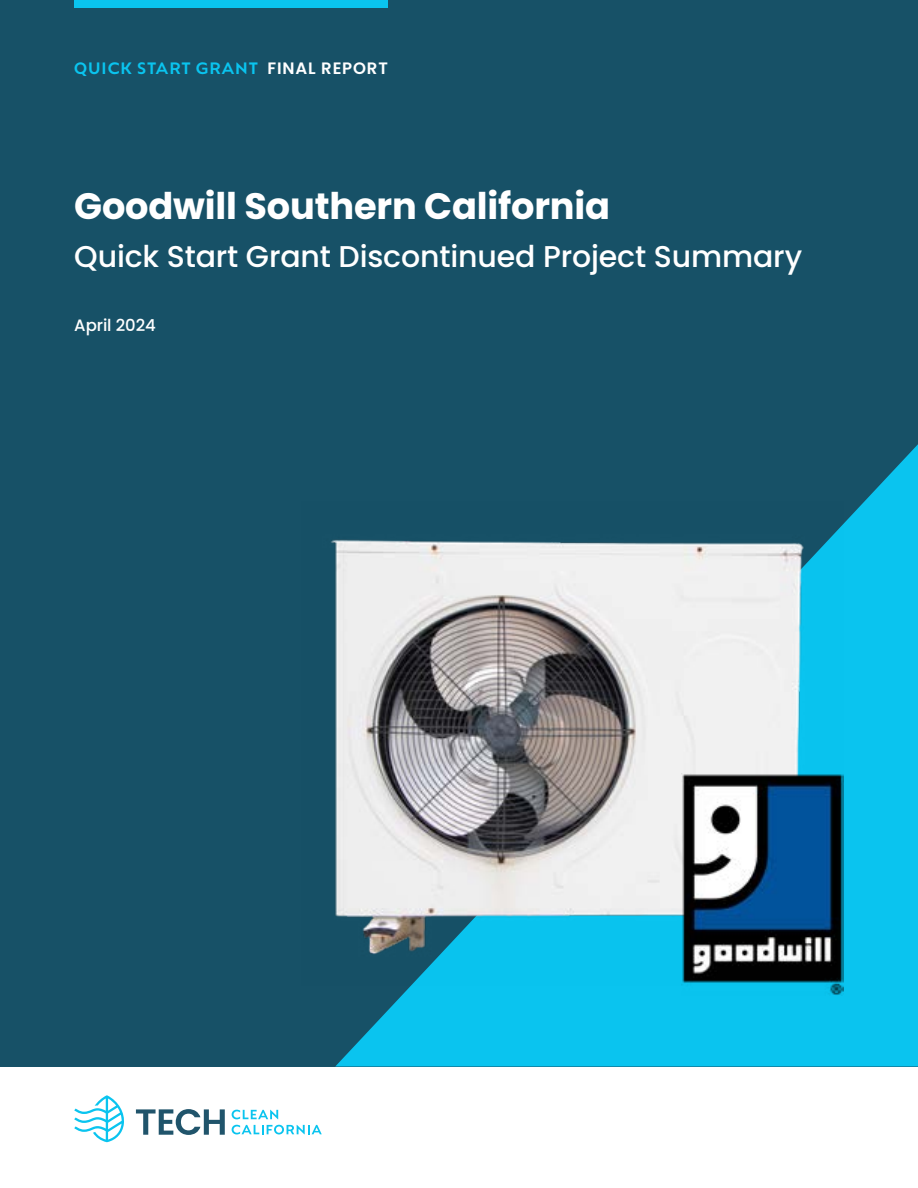
<style>
.page{position:relative;width:918px;height:1188px;background:#fff}
.page>*{position:absolute;margin:0;border:0;box-sizing:border-box;transform-origin:0 0}
.t1{font:700 36.75px "Poppins";letter-spacing:-.005em;color:#fff}
.t2{font:500 30px "Poppins";letter-spacing:-.005em;color:#fff}
.t3{font:500 16.5px "Natom Pro";letter-spacing:.06em;color:#0ac4ef}
.t4{font:500 16.5px "Poppins";letter-spacing:-.005em;color:#fff}
.s1{font-family:"Poppins";font-weight:600}
.s2{font-family:"Poppins";font-weight:600;color:#fff}
</style>
<div class="page">
<div style="left:0;top:0;width:918px;height:1066px;background:#175167"></div>
<svg style="left:336px;top:444px;width:582px;height:622px;fill:#0ac4ef"></svg>
<div style="left:74px;top:0;width:314px;height:7px;background:#0ac4ef"></div>
<svg style="left:74px;top:1095px;width:50px;height:47px"></svg>
<svg style="left:136px;top:1109px;width:89px;height:26px"></svg>
<svg style="left:232px;top:1110px;width:46px;height:9px"></svg>
<svg style="left:232px;top:1125px;width:90px;height:9px"></svg>
<img style="left:331px;top:501px;width:513px;height:485px">
<img style="left:682px;top:773px;width:162px;height:222px">
<p class="t3" style="left:74px;top:57px;width:315px"><span class="s1">Q</span>UICK START GRANT <span class="s2">FINAL REPORT</span></p>
<p class="t1" style="left:74px;top:184px;width:537px">Goodwill Southern California</p>
<p class="t2" style="left:74px;top:239px;width:729px">Quick Start Grant Discontinued Project Summary</p>
<p class="t4" style="left:74px;top:316px;width:83px">April 2024</p>
</div>
